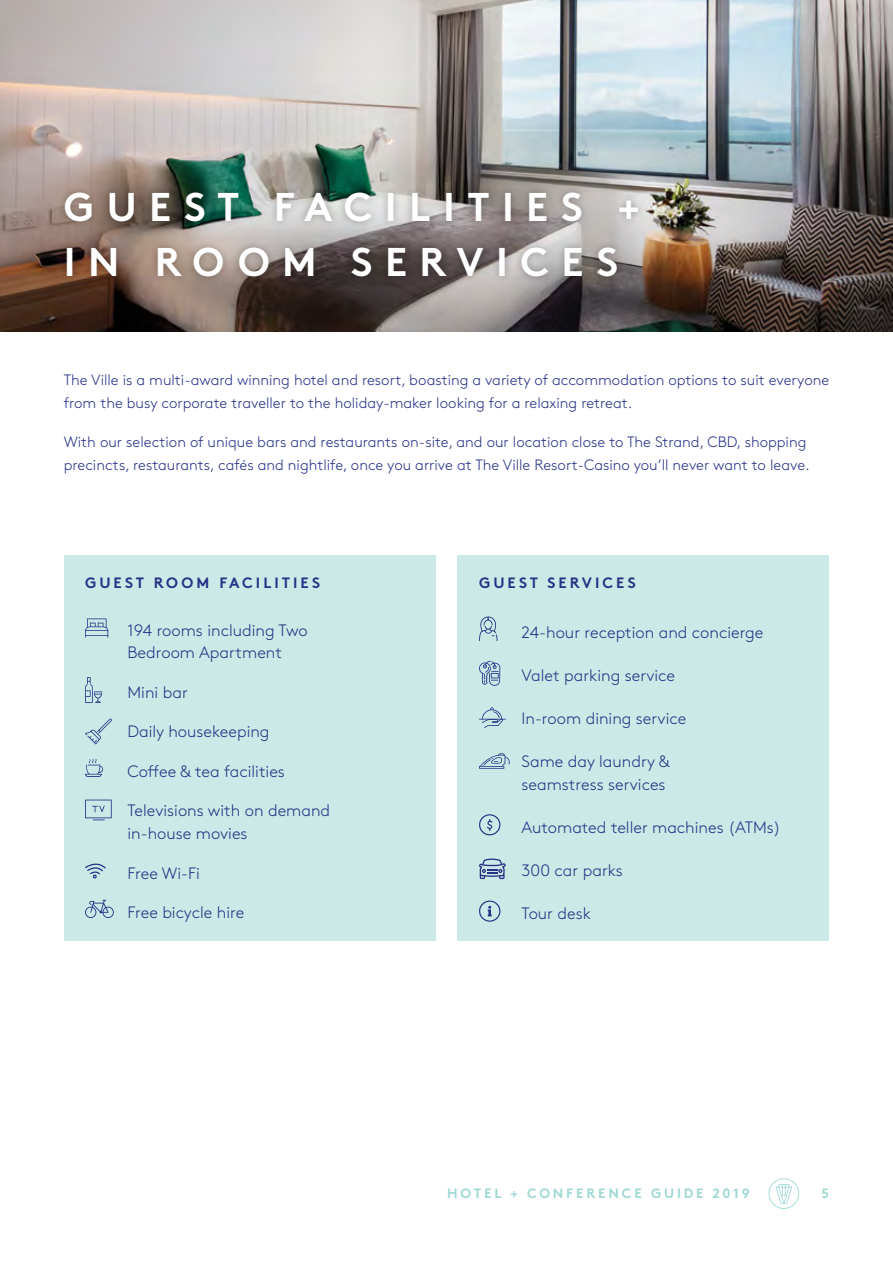
<style>
.page{position:relative;width:893px;height:1263px;background:#fff}
.page>*{position:absolute;margin:0;border:0;box-sizing:border-box;transform-origin:0 0}
.t1{font:700 40.05px/55.1px "Brown Std";letter-spacing:.31em;color:#fff}
.t2{font:300 16.5px/22.5px "Brown Std";color:#263286}
.t3{font:300 15px/22.5px "Brown Std";color:#263286}
.t4{font:700 15px "Brown Std";letter-spacing:.2em;color:#263286}
.t5{font:700 13.5px "Brown Std";letter-spacing:.21em;color:#9ed8d4}
</style>
<div class="page">
<svg style="left:769px;top:1178px;width:30px;height:31px"></svg>
<img style="left:0;top:0;width:893px;height:332px">
<div style="left:57px;top:185px;width:589px;height:100px;background:#000;opacity:.3"></div>
<div style="left:64px;top:555px;width:371px;height:385px;background:#cbe9e6"></div>
<svg style="left:85px;top:618px;width:23px;height:20px"></svg>
<svg style="left:85px;top:677px;width:17px;height:26px"></svg>
<svg style="left:85px;top:718px;width:27px;height:26px"></svg>
<svg style="left:85px;top:759px;width:18px;height:18px"></svg>
<svg style="left:85px;top:800px;width:27px;height:20px"></svg>
<svg style="left:85px;top:863px;width:21px;height:16px"></svg>
<svg style="left:85px;top:900px;width:29px;height:18px"></svg>
<div style="left:458px;top:555px;width:371px;height:385px;background:#cbe9e6"></div>
<svg style="left:479px;top:616px;width:19px;height:25px"></svg>
<svg style="left:479px;top:661px;width:21px;height:25px"></svg>
<svg style="left:479px;top:707px;width:27px;height:21px"></svg>
<svg style="left:479px;top:753px;width:31px;height:16px"></svg>
<svg style="left:479px;top:814px;width:21px;height:21px"></svg>
<svg style="left:479px;top:858px;width:27px;height:21px"></svg>
<svg style="left:479px;top:900px;width:21px;height:22px"></svg>
<h1 class="t1" style="left:64px;top:179px;width:578px">GUEST FACILITIES +<br>IN ROOM SERVICES</h1>
<p class="t3" style="left:64px;top:369px;width:767px">The Ville is a multi-award winning hotel and resort, boasting a variety of accommodation options to suit everyone from the busy corporate traveller to the holiday-maker looking for a relaxing retreat.</p>
<p class="t3" style="left:64px;top:431px;width:747px">With our selection of unique bars and restaurants on-site, and our location close to The Strand, CBD, shopping precincts, restaurants, cafés and nightlife, once you arrive at The Ville Resort-Casino you’ll never want to leave.</p>
<p class="t4" style="left:85px;top:573px;width:237px">GUEST ROOM FACILITIES</p>
<p class="t2" style="left:128px;top:619px;width:182px">194 rooms including Two<br>Bedroom Apartment</p>
<p class="t2" style="left:128px;top:681px;width:62px">Mini bar</p>
<p class="t2" style="left:128px;top:721px;width:143px">Daily housekeeping</p>
<p class="t2" style="left:128px;top:760px;width:159px">Coffee &amp; tea facilities</p>
<p class="t2" style="left:128px;top:800px;width:204px">Televisions with on demand in-house movies</p>
<p class="t2" style="left:128px;top:862px;width:74px">Free Wi-Fi</p>
<p class="t2" style="left:128px;top:901px;width:118px">Free bicycle hire</p>
<p class="t4" style="left:479px;top:573px;width:158px">GUEST SERVICES</p>
<p class="t2" style="left:522px;top:622px;width:243px">24-hour reception and concierge</p>
<p class="t2" style="left:522px;top:665px;width:155px">Valet parking service</p>
<p class="t2" style="left:522px;top:708px;width:166px">In-room dining service</p>
<p class="t2" style="left:522px;top:750px;width:149px">Same day laundry &amp; seamstress services</p>
<p class="t2" style="left:522px;top:816px;width:261px">Automated teller machines (ATMs)</p>
<p class="t2" style="left:522px;top:859px;width:103px">300 car parks</p>
<p class="t2" style="left:522px;top:902px;width:71px">Tour desk</p>
<p class="t5" style="left:447px;top:1185px;width:304px">HOTEL + CONFERENCE GUIDE 2019</p>
<p class="t5" style="left:822px;top:1185px;width:9px">5</p>
</div>
